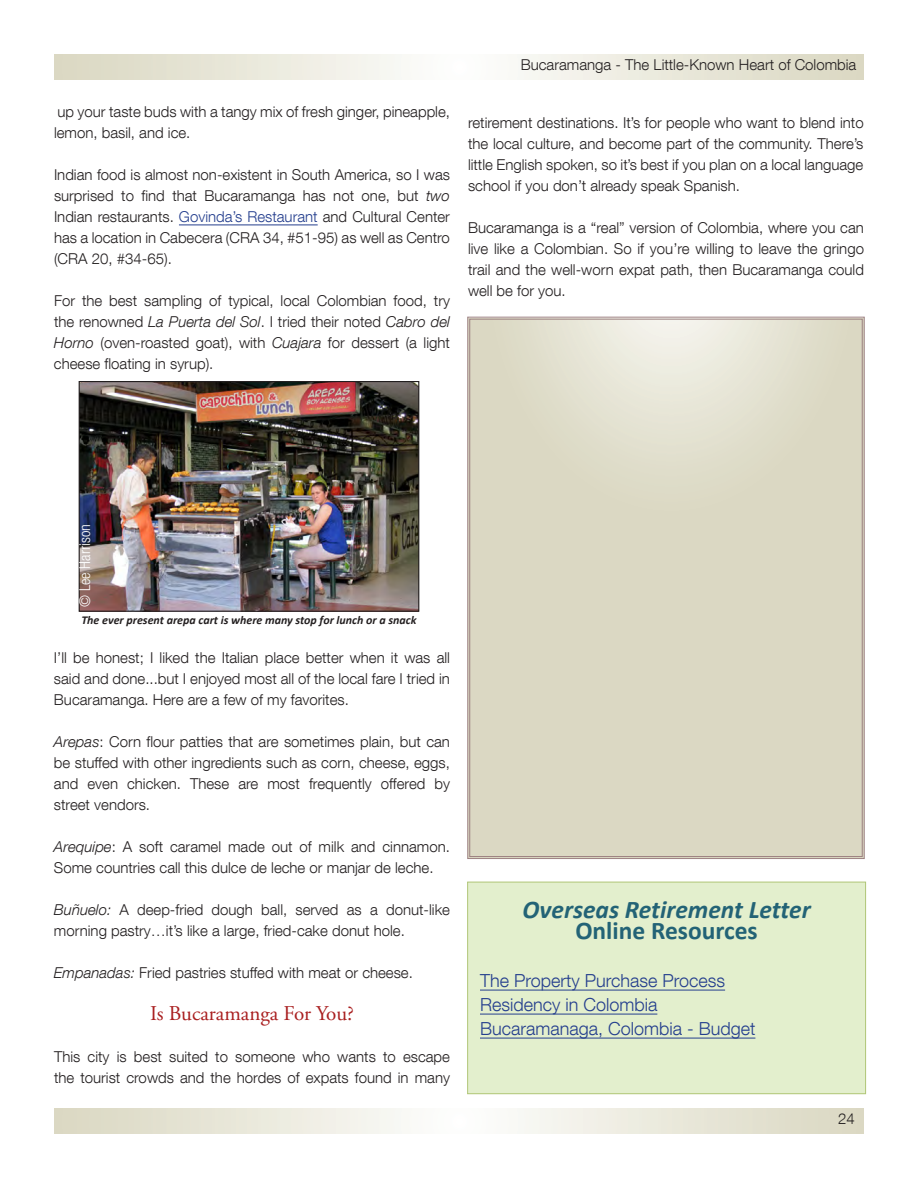
<style>
.page{position:relative;width:918px;height:1188px;background:#fff}
.page>*{position:absolute;margin:0;border:0;box-sizing:border-box;transform-origin:0 0}
.sidebar_title{font:italic 700 25.5px "Calibri";color:#236376}
.sidebar_title-2{font:700 25.5px "Calibri";color:#236376}
.article_headers{font:21px "Adobe Garamond Pro";color:#a91f20}
.text{font:300 18px "Helvetica Neue LT Com";color:#253f8e}
.text-2{font:300 15px/21px "Helvetica Neue LT Com";color:#231f20;text-align:justify}
.photo_credit{font:300 condensed 15px "Helvetica Neue LT Com";color:#fff}
.photo_caption{font:italic 700 12px "Calibri";color:#231f20}
.s1{font-style:italic}
.s2{color:#253f8e}
</style>
<div class="page">
<svg style="left:54px;top:1108px;width:810px;height:26px"></svg>
<svg style="left:54px;top:54px;width:810px;height:26px"></svg>
<div style="left:468px;top:882px;width:398px;height:212px;background:#e3efcd"></div>
<hr style="left:480px;top:990px;width:245px;height:1px;background:#253f8e">
<hr style="left:480px;top:1014px;width:177px;height:1px;background:#253f8e">
<hr style="left:480px;top:1038px;width:275px;height:1px;background:#253f8e">
<div style="left:467px;top:882px;width:399px;height:212px;border:1px solid #b0c677"></div>
<hr style="left:179px;top:225px;width:139px;height:1px;background:#253f8e">
<img style="left:81px;top:383px;width:336px;height:227px">
<div style="left:79px;top:381px;width:340px;height:231px;border:1px solid #231f20"></div>
<svg style="left:467px;top:316px;width:398px;height:543px;background:#dbd8c5"></svg>
<p class="text-2" style="left:54px;top:101px;width:398px">up your taste buds with a tangy mix of fresh ginger, pineapple, lemon, basil, and ice.</p>
<p class="text-2" style="left:54px;top:164px;width:398px">Indian food is almost non-existent in South America, so I was surprised to find that Bucaramanga has not one, but <span class="s1">two </span>Indian restaurants. <span class="s2">Govinda’s Restaurant</span> and Cultural Center has a location in Cabecera (CRA 34, #51-95) as well as Centro (CRA 20, #34-65).</p>
<p class="text-2" style="left:54px;top:290px;width:398px">For the best sampling of typical, local Colombian food, try the renowned <span class="s1">La Puerta del Sol</span>. I tried their noted <span class="s1">Cabro del Horno</span> (oven-roasted goat), with <span class="s1">Cuajara</span> for dessert (a light cheese floating in syrup).</p>
<p class="text-2" style="left:521px;top:54px;width:337px">Bucaramanga - The Little-Known Heart of Colombia</p>
<p class="text-2" style="left:468px;top:112px;width:397px">retirement destinations. It’s for people who want to blend into the local culture, and become part of the community. There’s little English spoken, so it’s best if you plan on a local language school if you don’t already speak Spanish.</p>
<p class="text-2" style="left:468px;top:217px;width:398px">Bucaramanga is a “real” version of Colombia, where you can live like a Colombian. So if you’re willing to leave the gringo trail and the well-worn expat path, then Bucaramanga could well be for you.</p>
<p class="photo_credit" style="left:76px;top:607px;width:84px;rotate:-90deg">© Lee Harrison</p>
<p class="photo_caption" style="left:81px;top:612px;width:337px">The ever present arepa cart is where many stop for lunch or a snack</p>
<p class="text-2" style="left:54px;top:647px;width:398px">I’ll be honest; I liked the Italian place better when it was all said and done...but I enjoyed most all of the local fare I tried in Bucaramanga. Here are a few of my favorites.</p>
<p class="text-2" style="left:54px;top:731px;width:398px"><span class="s1">Arepas</span>: Corn flour patties that are sometimes plain, but can be stuffed with other ingredients such as corn, cheese, eggs, and even chicken. These are most frequently offered by street vendors.</p>
<p class="text-2" style="left:54px;top:836px;width:398px"><span class="s1">Arequipe</span>: A soft caramel made out of milk and cinnamon.<br>Some countries call this dulce de leche or manjar de leche.</p>
<p class="text-2" style="left:54px;top:899px;width:398px"><span class="s1">Buñuelo:</span> A deep-fried dough ball, served as a donut-like morning pastry…it’s like a large, fried-cake donut hole.</p>
<p class="text-2" style="left:54px;top:962px;width:360px"><span class="s1">Empanadas:</span> Fried pastries stuffed with meat or cheese.</p>
<p class="article_headers" style="left:150px;top:1001px;width:205px">Is Bucaramanga For You?</p>
<p class="text-2" style="left:54px;top:1046px;width:398px">This city is best suited to someone who wants to escape the tourist crowds and the hordes of expats found in many</p>
<p class="sidebar_title" style="left:523px;top:893px;width:290px">Overseas Retirement Letter</p>
<p class="sidebar_title-2" style="left:575px;top:914px;width:184px">Online Resources</p>
<p class="text" style="left:480px;top:970px;width:247px">The Property Purchase Process</p>
<p class="text" style="left:480px;top:994px;width:179px">Residency in Colombia</p>
<p class="text" style="left:480px;top:1018px;width:277px">Bucaramanaga, Colombia - Budget</p>
<p class="text-2" style="left:838px;top:1108px;width:18px">24</p>
</div>
